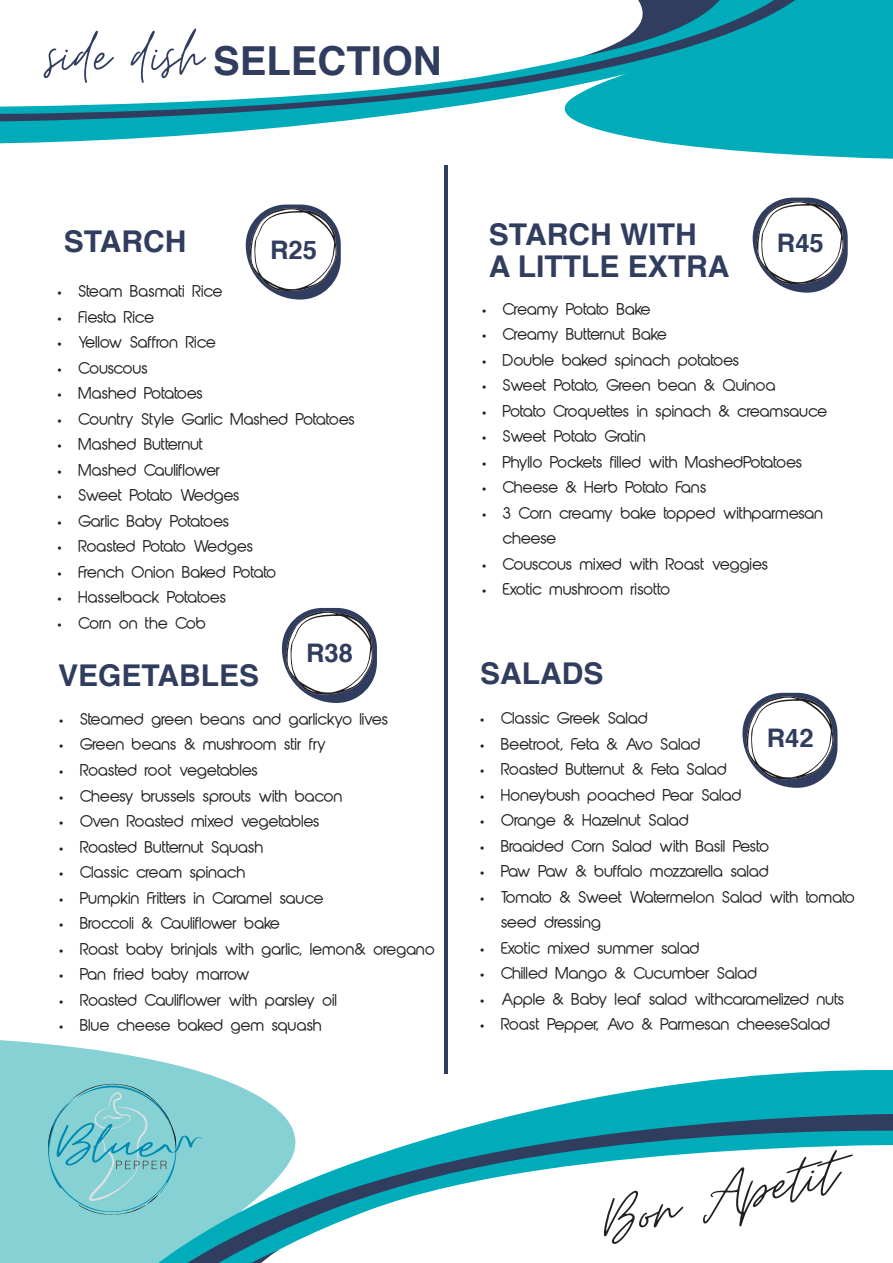
<style>
.page{position:relative;width:893px;height:1263px;background:#fff}
.page>*{position:absolute;margin:0;border:0;box-sizing:border-box;transform-origin:0 0}
.t1{font:italic 67.2px "Moon Time";color:#231f20;scale:1.2 1}
.t2{font:700 39.9px "Helvetica";color:#303d5e}
.t3{font:700 30px/31.5px "Helvetica";color:#303d5e}
.t4{font:700 25.65px "Helvetica";color:#303d5e}
.t5{font:15px/25.5px "Abeatby Kai";color:#231f20}
.t6{font:15px "Abeatby Kai";letter-spacing:-.025em;color:#231f20}
.t7{font:15px "Abeatby Kai";letter-spacing:-.03em;color:#231f20}
.s1{font-family:"Moon Time";font-weight:400;font-size:69.75px}
.s2{font-family:"Myriad Pro"}
</style>
<div class="page">
<svg style="left:0;top:1046px;width:893px;height:217px"></svg>
<svg style="left:25px;top:1106px;width:868px;height:157px;fill:#85d1d4"></svg>
<svg style="left:54px;top:1113px;width:839px;height:150px"></svg>
<svg style="left:114px;top:1139px;width:779px;height:124px"></svg>
<svg style="left:132px;top:1250px;width:181px;height:13px"></svg>
<svg style="left:444px;top:0;width:449px;height:306px"></svg>
<svg style="left:0;top:0;width:879px;height:155px"></svg>
<svg style="left:0;top:0;width:850px;height:126px;background:#21b6c2"></svg>
<svg style="left:0;top:0;width:819px;height:123px;background:#29abb9"></svg>
<svg style="left:0;top:0;width:755px;height:110px"></svg>
<svg style="left:546px;top:0;width:191px;height:56px"></svg>
<hr style="left:445px;top:165px;width:3px;height:909px;background:#303d5e">
<svg style="left:246px;top:205px;width:95px;height:95px"></svg>
<svg style="left:250px;top:208px;width:87px;height:83px"></svg>
<svg style="left:742px;top:693px;width:95px;height:95px"></svg>
<svg style="left:746px;top:696px;width:87px;height:83px"></svg>
<svg style="left:282px;top:608px;width:95px;height:95px"></svg>
<svg style="left:286px;top:611px;width:87px;height:83px"></svg>
<svg style="left:753px;top:198px;width:95px;height:95px"></svg>
<svg style="left:757px;top:201px;width:87px;height:83px"></svg>
<svg style="left:47px;top:1072px;width:156px;height:146px;background:#7dcbd0"></svg>
<h2 class="t2" style="left:46px;top:34px;width:397px"><span class="s1">side dish</span> SELECTION</h2>
<h3 class="t3" style="left:64px;top:227px;width:124px">STARCH</h3>
<h3 class="t4" style="left:270px;top:232px;width:48px">R25</h3>
<p class="t5" style="left:58px;top:280px;width:167px"><span class="s2">•</span> Steam Basmati Rice</p>
<p class="t5" style="left:58px;top:305px;width:98px"><span class="s2">•</span> Fiesta Rice</p>
<p class="t5" style="left:58px;top:331px;width:160px"><span class="s2">•</span> Yellow Saffron Rice</p>
<p class="t6" style="left:58px;top:362px;width:92px"><span class="s2">•</span> Couscous</p>
<p class="t5" style="left:58px;top:382px;width:147px"><span class="s2">•</span> Mashed Potatoes</p>
<p class="t5" style="left:58px;top:407px;width:299px"><span class="s2">•</span> Country Style Garlic Mashed Potatoes</p>
<p class="t5" style="left:58px;top:433px;width:148px"><span class="s2">•</span> Mashed Butternut</p>
<p class="t5" style="left:58px;top:458px;width:165px"><span class="s2">•</span> Mashed Cauliflower</p>
<p class="t7" style="left:58px;top:489px;width:184px"><span class="s2">•</span> Sweet Potato Wedges</p>
<p class="t5" style="left:58px;top:509px;width:174px"><span class="s2">•</span> Garlic Baby Potatoes</p>
<p class="t6" style="left:58px;top:540px;width:197px"><span class="s2">•</span> Roasted Potato Wedges</p>
<p class="t5" style="left:58px;top:560px;width:221px"><span class="s2">•</span> French Onion Baked Potato</p>
<p class="t5" style="left:58px;top:586px;width:170px"><span class="s2">•</span> Hasselback Potatoes</p>
<p class="t5" style="left:58px;top:611px;width:150px"><span class="s2">•</span> Corn on the Cob</p>
<h3 class="t3" style="left:58px;top:661px;width:203px">VEGETABLES</h3>
<h3 class="t4" style="left:306px;top:636px;width:48px">R38</h3>
<p class="t5" style="left:59px;top:708px;width:331px"><span class="s2">•</span> Steamed green beans and garlickyo lives</p>
<p class="t5" style="left:59px;top:733px;width:269px"><span class="s2">•</span> Green beans &amp; mushroom stir fry</p>
<p class="t5" style="left:59px;top:759px;width:201px"><span class="s2">•</span> Roasted root vegetables</p>
<p class="t5" style="left:59px;top:784px;width:285px"><span class="s2">•</span> Cheesy brussels sprouts with bacon</p>
<p class="t5" style="left:59px;top:810px;width:262px"><span class="s2">•</span> Oven Roasted mixed vegetables</p>
<p class="t5" style="left:59px;top:835px;width:206px"><span class="s2">•</span> Roasted Butternut Squash</p>
<p class="t5" style="left:59px;top:861px;width:188px"><span class="s2">•</span> Classic cream spinach</p>
<p class="t5" style="left:59px;top:886px;width:266px"><span class="s2">•</span> Pumpkin Fritters in Caramel sauce</p>
<p class="t5" style="left:59px;top:912px;width:223px"><span class="s2">•</span> Broccoli &amp; Cauliflower bake</p>
<p class="t5" style="left:59px;top:937px;width:378px"><span class="s2">•</span> Roast baby brinjals with garlic, lemon&amp; oregano</p>
<p class="t5" style="left:59px;top:963px;width:192px"><span class="s2">•</span> Pan fried baby marrow</p>
<p class="t5" style="left:59px;top:988px;width:280px"><span class="s2">•</span> Roasted Cauliflower with parsley oil</p>
<p class="t5" style="left:59px;top:1014px;width:264px"><span class="s2">•</span> Blue cheese baked gem squash</p>
<h3 class="t3" style="left:489px;top:221px;width:242px">STARCH WITH<br>A LITTLE EXTRA</h3>
<h3 class="t4" style="left:777px;top:225px;width:48px">R45</h3>
<p class="t5" style="left:482px;top:297px;width:171px"><span class="s2">•</span> Creamy Potato Bake</p>
<p class="t5" style="left:482px;top:323px;width:187px"><span class="s2">•</span> Creamy Butternut Bake</p>
<p class="t5" style="left:482px;top:348px;width:259px"><span class="s2">•</span> Double baked spinach potatoes</p>
<p class="t5" style="left:482px;top:374px;width:296px"><span class="s2">•</span> Sweet Potato, Green bean &amp; Quinoa</p>
<p class="t5" style="left:482px;top:399px;width:347px"><span class="s2">•</span> Potato Croquettes in spinach &amp; creamsauce</p>
<p class="t5" style="left:482px;top:425px;width:166px"><span class="s2">•</span> Sweet Potato Gratin</p>
<p class="t5" style="left:482px;top:450px;width:322px"><span class="s2">•</span> Phyllo Pockets filled with MashedPotatoes</p>
<p class="t5" style="left:482px;top:476px;width:226px"><span class="s2">•</span> Cheese &amp; Herb Potato Fans</p>
<p class="t5" style="left:503px;top:501px;width:322px;text-indent:-21px"><span class="s2">•</span> 3 Corn creamy bake topped withparmesan cheese</p>
<p class="t5" style="left:482px;top:552px;width:288px"><span class="s2">•</span> Couscous mixed with Roast veggies</p>
<p class="t5" style="left:482px;top:578px;width:190px"><span class="s2">•</span> Exotic mushroom risotto</p>
<h3 class="t3" style="left:480px;top:660px;width:125px">SALADS</h3>
<p class="t5" style="left:480px;top:707px;width:170px"><span class="s2">•</span> Classic Greek Salad</p>
<p class="t5" style="left:480px;top:732px;width:222px"><span class="s2">•</span> Beetroot, Feta &amp; Avo Salad</p>
<p class="t5" style="left:480px;top:758px;width:249px"><span class="s2">•</span> Roasted Butternut &amp; Feta Salad</p>
<p class="t5" style="left:480px;top:783px;width:263px"><span class="s2">•</span> Honeybush poached Pear Salad</p>
<p class="t5" style="left:480px;top:809px;width:211px"><span class="s2">•</span> Orange &amp; Hazelnut Salad</p>
<p class="t5" style="left:480px;top:834px;width:291px"><span class="s2">•</span> Braaided Corn Salad with Basil Pesto</p>
<p class="t5" style="left:480px;top:860px;width:291px"><span class="s2">•</span> Paw Paw &amp; buffalo mozzarella salad</p>
<p class="t5" style="left:501px;top:885px;width:356px;text-indent:-21px"><span class="s2">•</span> Tomato &amp; Sweet Watermelon Salad with tomato seed dressing</p>
<p class="t5" style="left:480px;top:936px;width:221px"><span class="s2">•</span> Exotic mixed summer salad</p>
<p class="t5" style="left:480px;top:962px;width:279px"><span class="s2">•</span> Chilled Mango &amp; Cucumber Salad</p>
<p class="t5" style="left:480px;top:987px;width:366px"><span class="s2">•</span> Apple &amp; Baby leaf salad withcaramelized nuts</p>
<p class="t5" style="left:480px;top:1013px;width:352px"><span class="s2">•</span> Roast Pepper, Avo &amp; Parmesan cheeseSalad</p>
<h3 class="t4" style="left:767px;top:721px;width:48px">R42</h3>
<h1 class="t1" style="left:594px;top:1192px;width:201px;rotate:-12deg">Bon Apetit</h1>
</div>
